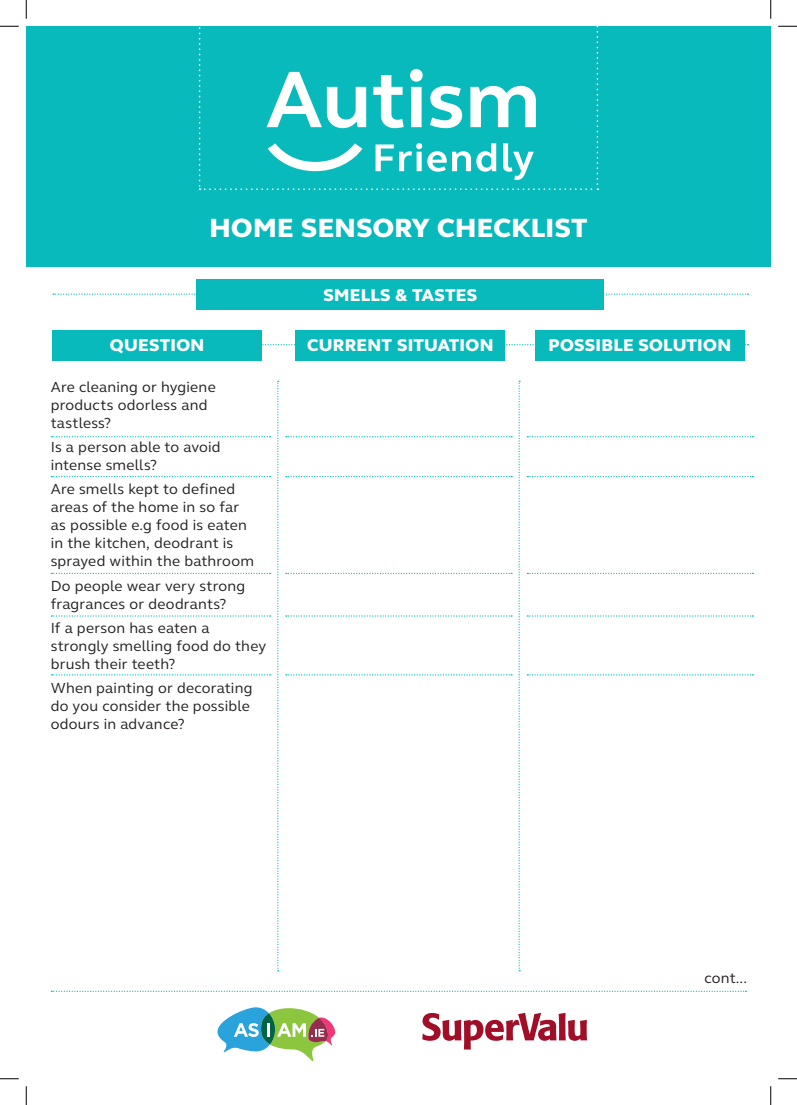
<style>
.page{position:relative;width:797px;height:1105px;background:#fff}
.page>*{position:absolute;margin:0;border:0;box-sizing:border-box;transform-origin:0 0}
.t1{font:800 27px "FS Elliot";letter-spacing:.015em;color:#fff}
.t2{font:800 17.5px "FS Elliot";letter-spacing:.015em;color:#fff}
.t3{font:15px/18px "FS Elliot";letter-spacing:.015em;color:#231f20}
</style>
<div class="page">
<svg style="left:53px;top:293px;width:695px;height:2px"></svg>
<svg style="left:262px;top:344px;width:486px;height:1px"></svg>
<svg style="left:277px;top:381px;width:2px;height:590px"></svg>
<svg style="left:518px;top:381px;width:2px;height:590px"></svg>
<div style="left:196px;top:279px;width:408px;height:31px;background:#08babb"></div>
<div style="left:296px;top:330px;width:209px;height:31px;background:#08babb"></div>
<div style="left:535px;top:330px;width:209px;height:31px;background:#08babb"></div>
<div style="left:52px;top:330px;width:210px;height:31px;background:#08babb"></div>
<div style="left:26px;top:26px;width:744px;height:240px;background:#08babb"></div>
<svg style="left:199px;top:26px;width:399px;height:164px"></svg>
<svg style="left:217px;top:1007px;width:118px;height:54px"></svg>
<svg style="left:422px;top:1013px;width:165px;height:36px"></svg>
<svg style="left:51px;top:991px;width:695px;height:1px"></svg>
<svg style="left:51px;top:674px;width:220px;height:1px"></svg>
<svg style="left:51px;top:615px;width:220px;height:2px"></svg>
<svg style="left:51px;top:573px;width:220px;height:1px"></svg>
<svg style="left:51px;top:476px;width:220px;height:1px"></svg>
<svg style="left:51px;top:436px;width:220px;height:1px"></svg>
<svg style="left:286px;top:674px;width:226px;height:1px"></svg>
<svg style="left:286px;top:615px;width:226px;height:2px"></svg>
<svg style="left:286px;top:573px;width:226px;height:1px"></svg>
<svg style="left:286px;top:476px;width:226px;height:1px"></svg>
<svg style="left:286px;top:436px;width:226px;height:1px"></svg>
<svg style="left:527px;top:674px;width:226px;height:1px"></svg>
<svg style="left:527px;top:615px;width:226px;height:2px"></svg>
<svg style="left:527px;top:573px;width:226px;height:1px"></svg>
<svg style="left:527px;top:476px;width:226px;height:1px"></svg>
<svg style="left:527px;top:436px;width:226px;height:1px"></svg>
<svg style="left:0;top:25px;width:19px;height:2px"></svg>
<svg style="left:778px;top:25px;width:19px;height:2px"></svg>
<svg style="left:0;top:1078px;width:19px;height:1px"></svg>
<svg style="left:778px;top:1078px;width:19px;height:1px"></svg>
<svg style="left:25px;top:0;width:2px;height:19px"></svg>
<svg style="left:25px;top:1086px;width:2px;height:19px"></svg>
<svg style="left:770px;top:0;width:1px;height:19px"></svg>
<svg style="left:770px;top:1086px;width:1px;height:19px"></svg>
<p class="t1" style="left:209px;top:210px;width:379px">HOME SENSORY CHECKLIST</p>
<p class="t2" style="left:323px;top:283px;width:155px">SMELLS &amp; TASTES</p>
<p class="t2" style="left:110px;top:334px;width:96px">QUESTION</p>
<p class="t2" style="left:307px;top:334px;width:188px">CURRENT SITUATION</p>
<p class="t2" style="left:548px;top:334px;width:184px">POSSIBLE SOLUTION</p>
<p class="t3" style="left:51px;top:377px;width:166px">Are cleaning or hygiene products odorless and tastless?</p>
<p class="t3" style="left:51px;top:438px;width:171px">Is a person able to avoid intense smells?</p>
<p class="t3" style="left:51px;top:480px;width:205px">Are smells kept to defined areas of the home in so far as possible e.g food is eaten in the kitchen, deodrant is sprayed within the bathroom</p>
<p class="t3" style="left:51px;top:576px;width:196px">Do people wear very strong fragrances or deodrants?</p>
<p class="t3" style="left:51px;top:618px;width:217px">If a person has eaten a strongly smelling food do they brush their teeth?</p>
<p class="t3" style="left:51px;top:679px;width:203px">When painting or decorating do you consider the possible odours in advance?</p>
<p class="t3" style="left:704px;top:968px;width:44px">cont...</p>
</div>
